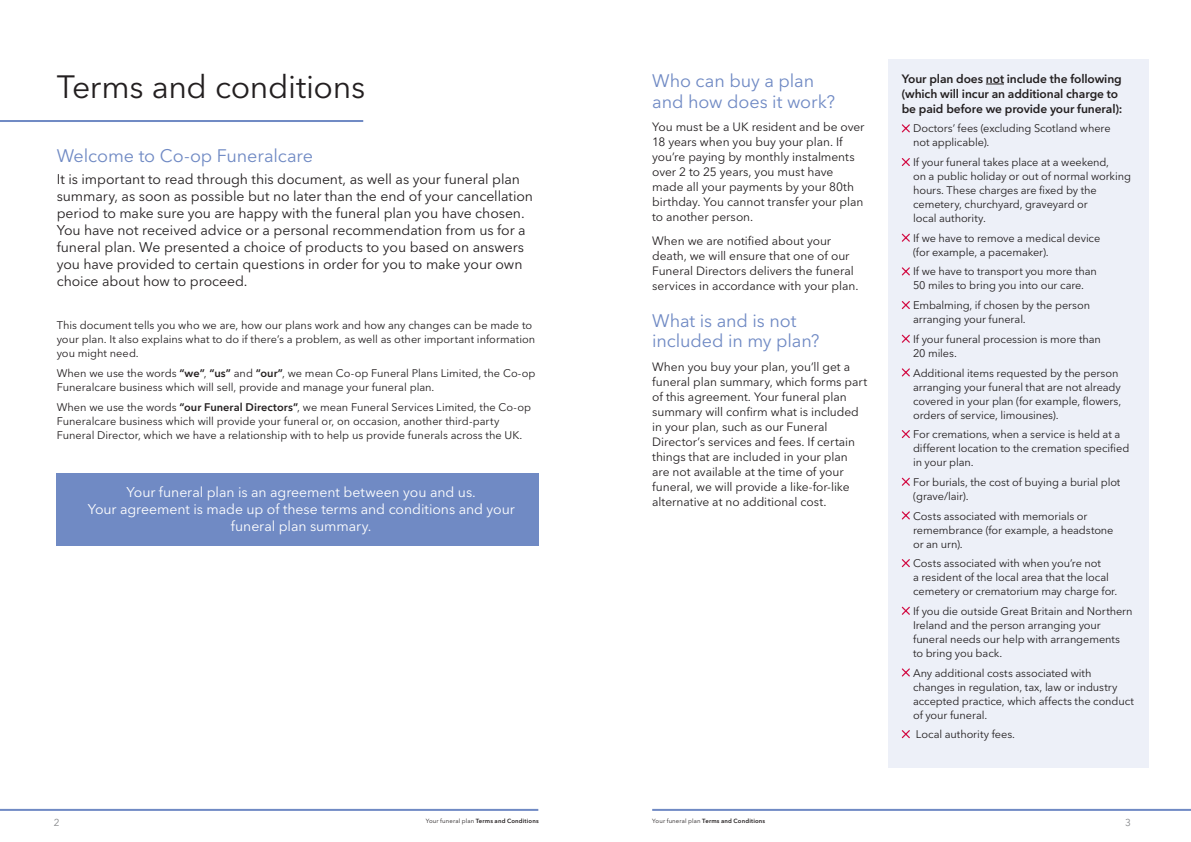
<style>
.page{position:relative;width:1191px;height:842px;background:#fff}
.page>*{position:absolute;margin:0;border:0;box-sizing:border-box;transform-origin:0 0}
.t1{font:32px "Avenir Next LT Pro";letter-spacing:-.01em;color:#231f20}
.t2{font:18px/20.2px "Avenir Next LT Pro";letter-spacing:-.005em;color:#708ac4}
.t3{font:14px/17px "Avenir Next LT Pro";letter-spacing:-.005em;color:#231f20}
.t4{font:14px/17px "Avenir Next LT Pro";letter-spacing:-.005em;color:#fff;text-align:center}
.t5{font:12px/15px "Avenir Next LT Pro";letter-spacing:-.005em;color:#231f20}
.t6{font:600 12px/15px "Avenir Next LT Pro";letter-spacing:-.01em;color:#231f20}
.t7{font:11px/14px "Avenir Next LT Pro";letter-spacing:-.005em;color:#231f20}
.t8{font:10px "Avenir Next LT Pro";color:#848689}
.t9{font:600 6px "Avenir Next LT Pro";letter-spacing:.03em;color:#231f20}
.s1{font-weight:600}
.s2{font-weight:400}
</style>
<div class="page">
<hr style="left:652px;top:809px;width:539px;height:2px;background:#708ac4">
<hr style="left:0;top:809px;width:538px;height:2px;background:#708ac4">
<hr style="left:0;top:120px;width:363px;height:2px;background:#708ac4">
<div style="left:57px;top:473px;width:482px;height:73px;background:#708ac4"></div>
<div style="left:887px;top:60px;width:261px;height:708px;background:#edf0f8"></div>
<svg style="left:986px;top:84px;width:18px;height:1px"></svg>
<svg style="left:901px;top:124px;width:9px;height:9px"></svg>
<svg style="left:901px;top:158px;width:9px;height:8px"></svg>
<svg style="left:901px;top:233px;width:9px;height:9px"></svg>
<svg style="left:901px;top:267px;width:9px;height:9px"></svg>
<svg style="left:901px;top:301px;width:9px;height:9px"></svg>
<svg style="left:901px;top:334px;width:9px;height:9px"></svg>
<svg style="left:901px;top:368px;width:9px;height:9px"></svg>
<svg style="left:901px;top:430px;width:9px;height:9px"></svg>
<svg style="left:901px;top:477px;width:9px;height:9px"></svg>
<svg style="left:901px;top:511px;width:9px;height:9px"></svg>
<svg style="left:901px;top:559px;width:9px;height:9px"></svg>
<svg style="left:901px;top:606px;width:9px;height:9px"></svg>
<svg style="left:901px;top:668px;width:9px;height:9px"></svg>
<svg style="left:901px;top:730px;width:9px;height:9px"></svg>
<p class="t1" style="left:57px;top:68px;width:310px">Terms and conditions</p>
<p class="t2" style="left:57px;top:145px;width:258px">Welcome to Co-op Funeralcare</p>
<p class="t3" style="left:57px;top:171px;width:478px">It is important to read through this document, as well as your funeral plan summary, as soon as possible but no later than the end of your cancellation period to make sure you are happy with the funeral plan you have chosen.<br>You have not received advice or a personal recommendation from us for a funeral plan. We presented a choice of products to you based on answers you have provided to certain questions in order for you to make your own choice about how to proceed.</p>
<p class="t7" style="left:57px;top:318px;width:480px">This document tells you who we are, how our plans work and how any changes can be made to your plan. It also explains what to do if there’s a problem, as well as other important information you might need.</p>
<p class="t7" style="left:57px;top:366px;width:480px">When we use the words <span class="s1">“we”</span>, <span class="s1">“us”</span> and <span class="s1">“our”</span>, we mean Co-op Funeral Plans Limited, the Co-op<br>Funeralcare business which will sell, provide and manage your funeral plan.</p>
<p class="t7" style="left:57px;top:400px;width:476px">When we use the words <span class="s1">“our Funeral Directors”</span>, we mean Funeral Services Limited, the Co-op<br>Funeralcare business which will provide your funeral or, on occasion, another third-party<br>Funeral Director, which we have a relationship with to help us provide funerals across the UK.</p>
<p class="t4" style="left:88px;top:484px;width:428px">Your funeral plan is an agreement between you and us.<br>Your agreement is made up of these terms and conditions and your funeral plan summary.</p>
<p class="t2" style="left:652px;top:71px;width:184px">Who can buy a plan and how does it work?</p>
<p class="t5" style="left:652px;top:119px;width:214px">You must be a UK resident and be over<br>18 years when you buy your plan. If you’re paying by monthly instalments over 2 to 25 years, you must have made all your payments by your 80th birthday. You cannot transfer your plan to another person.</p>
<p class="t5" style="left:652px;top:233px;width:208px">When we are notified about your death, we will ensure that one of our Funeral Directors delivers the funeral services in accordance with your plan.</p>
<p class="t2" style="left:652px;top:310px;width:169px">What is and is not included in my plan?</p>
<p class="t5" style="left:652px;top:359px;width:216px">When you buy your plan, you’ll get a funeral plan summary, which forms part of this agreement. Your funeral plan summary will confirm what is included in your plan, such as our Funeral Director’s services and fees. If certain things that are included in your plan are not available at the time of your funeral, we will provide a like-for-like alternative at no additional cost.</p>
<p class="t6" style="left:901px;top:71px;width:222px">Your plan does not include the following (which will incur an additional charge to be paid before we provide your funeral):</p>
<p class="t7" style="left:913px;top:122px;width:199px">Doctors’ fees (excluding Scotland where not applicable).</p>
<p class="t7" style="left:913px;top:155px;width:219px">If your funeral takes place at a weekend,<br>on a public holiday or out of normal working hours. These charges are fixed by the cemetery, churchyard, graveyard or<br>local authority.</p>
<p class="t7" style="left:913px;top:231px;width:189px">If we have to remove a medical device (for example, a pacemaker).</p>
<p class="t7" style="left:913px;top:265px;width:185px">If we have to transport you more than<br>50 miles to bring you into our care.</p>
<p class="t7" style="left:913px;top:298px;width:178px">Embalming, if chosen by the person arranging your funeral.</p>
<p class="t7" style="left:913px;top:332px;width:189px">If your funeral procession is more than<br>20 miles.</p>
<p class="t7" style="left:913px;top:366px;width:210px">Additional items requested by the person arranging your funeral that are not already covered in your plan (for example, flowers, orders of service, limousines).</p>
<p class="t7" style="left:913px;top:427px;width:218px">For cremations, when a service is held at a different location to the cremation specified in your plan.</p>
<p class="t7" style="left:913px;top:475px;width:209px">For burials, the cost of buying a burial plot (grave/lair).</p>
<p class="t7" style="left:913px;top:509px;width:202px">Costs associated with memorials or remembrance (for example, a headstone or an urn).</p>
<p class="t7" style="left:913px;top:556px;width:206px">Costs associated with when you’re not<br>a resident of the local area that the local cemetery or crematorium may charge for.</p>
<p class="t7" style="left:913px;top:604px;width:221px">If you die outside Great Britain and Northern Ireland and the person arranging your funeral needs our help with arrangements to bring you back.</p>
<p class="t7" style="left:913px;top:666px;width:222px">Any additional costs associated with changes in regulation, tax, law or industry accepted practice, which affects the conduct of your funeral.</p>
<p class="t7" style="left:916px;top:727px;width:101px">Local authority fees.</p>
<p class="t8" style="left:54px;top:816px;width:7px">2</p>
<p class="t8" style="left:1125px;top:816px;width:7px">3</p>
<p class="t9" style="left:426px;top:818px;width:115px"><span class="s2">Your funeral plan</span> Terms and Conditions</p>
<p class="t9" style="left:652px;top:818px;width:115px"><span class="s2">Your funeral plan</span> Terms and Conditions</p>
</div>
